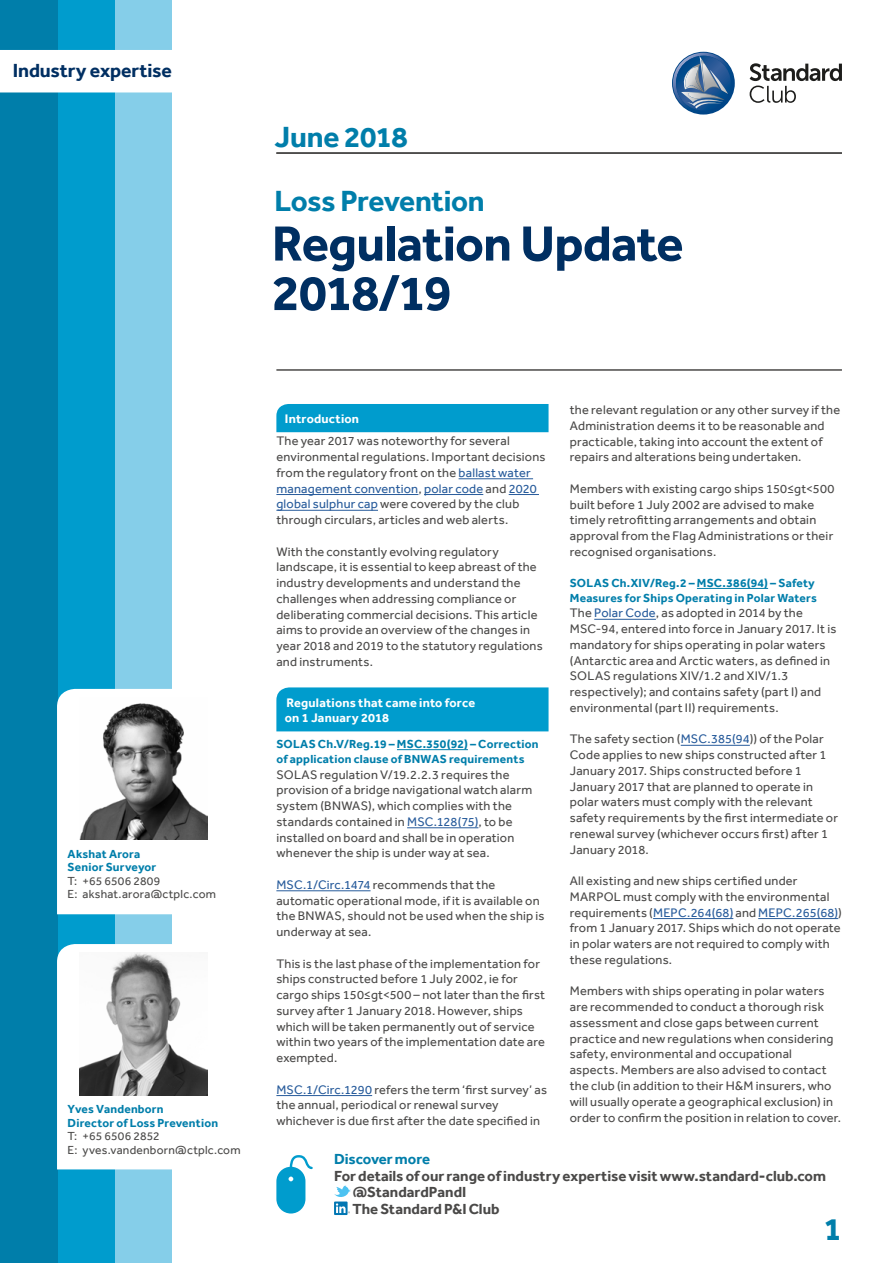
<style>
.page{position:relative;width:893px;height:1263px;background:#fff}
.page>*{position:absolute;margin:0;border:0;box-sizing:border-box;transform-origin:0 0}
.MainheadLevel3{font:700 51px/49.5px "Effra";letter-spacing:-.015em;color:#002f62}
.PageNumberRight{font:700 33px "Effra";color:#007eaa}
.MainheadLevel2{font:700 30px "Effra";letter-spacing:-.015em;color:#007eaa}
.t1{font:700 19.5px "Effra";letter-spacing:-.005em;color:#002f62}
.DiscoverMoreText{font:700 15px "Effra";color:#4a4948}
.DiscoverMoreText-2{font:700 15px "Effra";letter-spacing:-.005em;color:#007eaa}
.BodyText{font:12.75px/15.8px "Effra";letter-spacing:.015em;color:#4a4948}
.t2{font:700 12.75px/15.8px "Effra";letter-spacing:.015em;color:#fff}
.SubheadLevel4{font:700 12px/15px "Effra";letter-spacing:.015em;color:#007eaa}
.StaffText{font:12px "Effra";letter-spacing:.02em;color:#4a4948}
.StaffSubheadLevel1{font:700 12px "Effra";letter-spacing:.015em;color:#007eaa}
.s1{color:#275b9b}
</style>
<div class="page">
<div style="left:114px;top:0;width:57px;height:1263px;background:#85cee9"></div>
<div style="left:57px;top:0;width:57px;height:1263px;background:#009ccd"></div>
<div style="left:0;top:0;width:58px;height:1263px;background:#007eaa"></div>
<svg style="left:750px;top:63px;width:92px;height:40px"></svg>
<svg style="left:673px;top:53px;width:61px;height:61px"></svg>
<img style="left:688px;top:93px;width:33px;height:6px">
<img style="left:684px;top:67px;width:18px;height:24px">
<div style="left:0;top:50px;width:171px;height:42px;background:#fff"></div>
<hr style="left:276px;top:369px;width:566px;height:2px;background:#4a4948">
<hr style="left:276px;top:152px;width:566px;height:2px;background:#4a4948">
<div style="left:57px;top:944px;width:151px;height:225px;background:#fff"></div>
<div style="left:57px;top:689px;width:151px;height:225px;background:#fff"></div>
<img style="left:80px;top:952px;width:127px;height:143px">
<img style="left:80px;top:697px;width:127px;height:143px">
<div style="left:334px;top:1201px;width:14px;height:14px;background:#0076b3"></div>
<svg style="left:334px;top:1185px;width:17px;height:28px"></svg>
<svg style="left:276px;top:1155px;width:37px;height:58px"></svg>
<hr style="left:459px;top:478px;width:74px;height:1px;background:#275b9b">
<hr style="left:276px;top:494px;width:142px;height:1px;background:#275b9b">
<hr style="left:424px;top:494px;width:59px;height:1px;background:#275b9b">
<hr style="left:509px;top:494px;width:30px;height:1px;background:#275b9b">
<hr style="left:276px;top:510px;width:102px;height:1px;background:#275b9b">
<hr style="left:397px;top:749px;width:71px;height:1px;background:#007eaa">
<hr style="left:407px;top:827px;width:71px;height:1px;background:#275b9b">
<hr style="left:276px;top:890px;width:95px;height:1px;background:#275b9b">
<hr style="left:276px;top:1095px;width:96px;height:1px;background:#275b9b">
<div style="left:276px;top:404px;width:273px;height:28px;background:#009ccd"></div>
<div style="left:276px;top:687px;width:273px;height:44px;background:#009ccd"></div>
<hr style="left:697px;top:588px;width:71px;height:1px;background:#007eaa">
<hr style="left:594px;top:619px;width:62px;height:1px;background:#275b9b">
<hr style="left:681px;top:745px;width:69px;height:1px;background:#275b9b">
<hr style="left:653px;top:918px;width:80px;height:1px;background:#275b9b">
<hr style="left:758px;top:918px;width:80px;height:1px;background:#275b9b">
<h3 class="t1" style="left:13px;top:59px;width:161px">Industry expertise</h3>
<p class="MainheadLevel2" style="left:274px;top:119px;width:135px">June 2018</p>
<p class="MainheadLevel2" style="left:274px;top:183px;width:212px">Loss Prevention</p>
<p class="MainheadLevel3" style="left:272px;top:218px;width:413px">Regulation Update<br>2018/19</p>
<p class="StaffSubheadLevel1" style="left:68px;top:847px;width:74px">Akshat Arora</p>
<p class="StaffSubheadLevel1" style="left:68px;top:860px;width:90px">Senior Surveyor</p>
<p class="StaffText" style="left:68px;top:874px;width:94px">T: +65 6506 2809</p>
<p class="StaffText" style="left:68px;top:887px;width:150px">E: akshat.arora@ctplc.com</p>
<p class="StaffSubheadLevel1" style="left:68px;top:1102px;width:97px">Yves Vandenborn</p>
<p class="StaffSubheadLevel1" style="left:68px;top:1115px;width:152px">Director of Loss Prevention</p>
<p class="StaffText" style="left:68px;top:1129px;width:94px">T: +65 6506 2852</p>
<p class="StaffText" style="left:68px;top:1142px;width:174px">E: yves.vandenborn@ctplc.com</p>
<p class="t2" style="left:285px;top:411px;width:76px">Introduction</p>
<p class="BodyText" style="left:276px;top:433px;width:271px">The year 2017 was noteworthy for several environmental regulations. Important decisions from the regulatory front on the <span class="s1">ballast water management convention</span>, <span class="s1">polar code</span> and <span class="s1">2020 global sulphur cap</span> were covered by the club through circulars, articles and web alerts.</p>
<p class="BodyText" style="left:276px;top:543px;width:268px">With the constantly evolving regulatory landscape, it is essential to keep abreast of the industry developments and understand the challenges when addressing compliance or deliberating commercial decisions. This article aims to provide an overview of the changes in year 2018 and 2019 to the statutory regulations and instruments.</p>
<p class="t2" style="left:285px;top:694px;width:192px">Regulations that came into force on 1 January 2018</p>
<p class="SubheadLevel4" style="left:276px;top:736px;width:264px">SOLAS Ch.V/Reg.19 – MSC.350(92) – Correction of application clause of BNWAS requirements</p>
<p class="BodyText" style="left:276px;top:766px;width:257px">SOLAS regulation V/19.2.2.3 requires the provision of a bridge navigational watch alarm system (BNWAS), which complies with the standards contained in <span class="s1">MSC.128(75)</span>, to be installed on board and shall be in operation whenever the ship is under way at sea.</p>
<p class="BodyText" style="left:276px;top:877px;width:270px"><span class="s1">MSC.1/Circ.1474</span> recommends that the automatic operational mode, if it is available on the BNWAS, should not be used when the ship is underway at sea.</p>
<p class="BodyText" style="left:276px;top:955px;width:270px">This is the last phase of the implementation for ships constructed before 1 July 2002, ie for cargo ships 150≤gt&lt;500 – not later than the first survey after 1 January 2018. However, ships which will be taken permanently out of service within two years of the implementation date are exempted.</p>
<p class="BodyText" style="left:276px;top:1081px;width:272px"><span class="s1">MSC.1/Circ.1290</span> refers the term ‘first survey’ as the annual, periodical or renewal survey whichever is due first after the date specified in</p>
<p class="BodyText" style="left:570px;top:402px;width:272px">the relevant regulation or any other survey if the Administration deems it to be reasonable and practicable, taking into account the extent of repairs and alterations being undertaken.</p>
<p class="BodyText" style="left:570px;top:481px;width:266px">Members with existing cargo ships 150≤gt&lt;500 built before 1 July 2002 are advised to make timely retrofitting arrangements and obtain approval from the Flag Administrations or their recognised organisations.</p>
<p class="SubheadLevel4" style="left:570px;top:575px;width:248px">SOLAS Ch.XIV/Reg.2 – MSC.386(94) – Safety<br>Measures for Ships Operating in Polar Waters</p>
<p class="BodyText" style="left:570px;top:605px;width:268px">The <span class="s1">Polar Code</span>, as adopted in 2014 by the MSC-94, entered into force in January 2017. It is mandatory for ships operating in polar waters (Antarctic area and Arctic waters, as defined in SOLAS regulations XIV/1.2 and XIV/1.3 respectively); and contains safety (part I) and environmental (part II) requirements.</p>
<p class="BodyText" style="left:570px;top:731px;width:270px">The safety section (<span class="s1">MSC.385(94</span>)) of the Polar Code applies to new ships constructed after 1<br>January 2017. Ships constructed before 1<br>January 2017 that are planned to operate in polar waters must comply with the relevant safety requirements by the first intermediate or renewal survey (whichever occurs first) after 1<br>January 2018.</p>
<p class="BodyText" style="left:570px;top:873px;width:274px">All existing and new ships certified under MARPOL must comply with the environmental requirements (<span class="s1">MEPC.264(68)</span> and <span class="s1">MEPC.265(68)</span>) from 1 January 2017. Ships which do not operate in polar waters are not required to comply with these regulations.</p>
<p class="BodyText" style="left:570px;top:983px;width:273px">Members with ships operating in polar waters are recommended to conduct a thorough risk assessment and close gaps between current practice and new regulations when considering safety, environmental and occupational aspects. Members are also advised to contact the club (in addition to their H&amp;M insurers, who will usually operate a geographical exclusion) in order to confirm the position in relation to cover.</p>
<p class="DiscoverMoreText-2" style="left:334px;top:1150px;width:98px">Discover more</p>
<p class="DiscoverMoreText" style="left:334px;top:1166px;width:493px">For details of our range of industry expertise visit www.standard-club.com</p>
<p class="DiscoverMoreText" style="left:353px;top:1183px;width:115px">@StandardPandI</p>
<p class="DiscoverMoreText" style="left:352px;top:1199px;width:149px">The Standard P&amp;I Club</p>
<p class="PageNumberRight" style="left:824px;top:1209px;width:19px">1</p>
</div>
